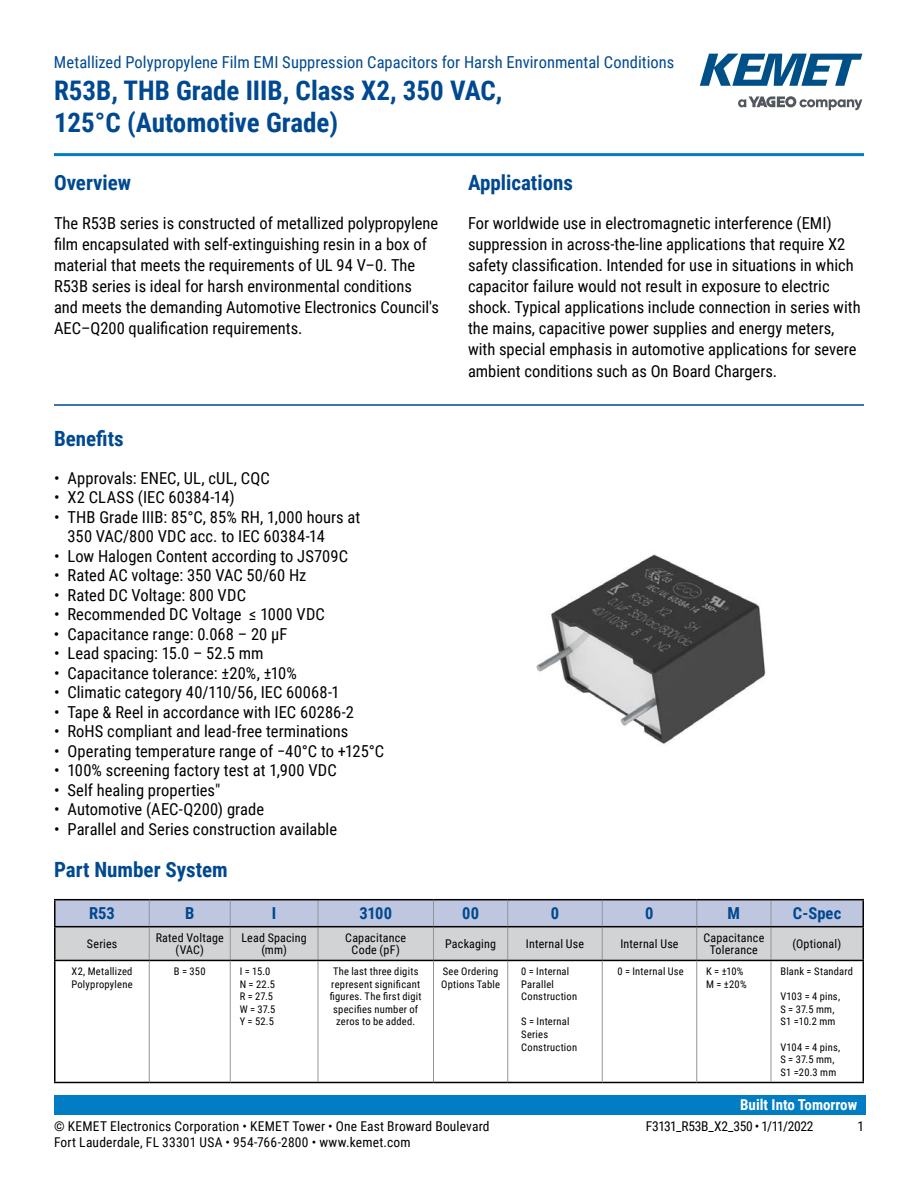
<style>
.page{position:relative;width:918px;height:1188px;background:#fff}
.page>*{position:absolute;margin:0;border:0;box-sizing:border-box;transform-origin:0 0}
.t1{font:700 27px/32.4px "Roboto Condensed";color:#004990}
.t2{font:700 21px "Roboto Condensed";color:#004990}
.t3{font:16.5px/21px "Roboto Condensed";color:#000}
.t4{font:16.5px "Roboto Condensed";letter-spacing:.005em;color:#004990}
.t5{font:700 16.5px "Roboto Condensed";letter-spacing:.005em;color:#004990}
.t6{font:700 15px "Roboto Condensed";color:#fff}
.t7{font:13.5px "Roboto Condensed";letter-spacing:.015em;color:#000}
.t8{font:13.5px "Roboto Condensed";letter-spacing:-.03em;color:#000}
.t9{font:12px/12px "Roboto Condensed";letter-spacing:.015em;color:#000;text-align:center}
.t10{font:10.5px/12.6px "Roboto Condensed";letter-spacing:.02em;color:#000}
</style>
<div class="page">
<svg style="left:738px;top:96px;width:124px;height:14px"></svg>
<svg style="left:700px;top:54px;width:162px;height:32px"></svg>
<hr style="left:54px;top:153px;width:810px;height:3px;background:#007dc3">
<div style="left:54px;top:1095px;width:811px;height:20px;background:#007dc3"></div>
<hr style="left:54px;top:404px;width:810px;height:2px;background:#004990">
<svg style="left:56px;top:900px;width:806px;height:60px;background:#c4c8d4"></svg>
<hr style="left:149px;top:927px;width:1px;height:33px;background:#939598">
<hr style="left:230px;top:927px;width:1px;height:33px;background:#939598">
<hr style="left:318px;top:927px;width:1px;height:33px;background:#939598">
<hr style="left:433px;top:927px;width:1px;height:33px;background:#939598">
<hr style="left:507px;top:927px;width:1px;height:33px;background:#939598">
<hr style="left:602px;top:927px;width:1px;height:33px;background:#939598">
<hr style="left:696px;top:927px;width:1px;height:33px;background:#939598">
<hr style="left:771px;top:927px;width:1px;height:33px;background:#939598">
<hr style="left:149px;top:961px;width:1px;height:121px;background:#939598">
<hr style="left:862px;top:900px;width:2px;height:26px;background:#000">
<hr style="left:54px;top:927px;width:2px;height:33px;background:#000">
<hr style="left:862px;top:927px;width:2px;height:33px;background:#000">
<hr style="left:54px;top:899px;width:95px;height:1px;background:#000">
<hr style="left:54px;top:900px;width:2px;height:26px;background:#000">
<hr style="left:149px;top:899px;width:81px;height:1px;background:#000">
<hr style="left:230px;top:899px;width:88px;height:1px;background:#000">
<hr style="left:318px;top:899px;width:115px;height:1px;background:#000">
<hr style="left:433px;top:899px;width:75px;height:1px;background:#000">
<hr style="left:508px;top:899px;width:94px;height:1px;background:#000">
<hr style="left:602px;top:899px;width:95px;height:1px;background:#000">
<hr style="left:697px;top:899px;width:74px;height:1px;background:#000">
<hr style="left:771px;top:899px;width:93px;height:1px;background:#000">
<hr style="left:54px;top:926px;width:95px;height:1px;background:#000">
<hr style="left:149px;top:926px;width:81px;height:1px;background:#000">
<hr style="left:230px;top:926px;width:88px;height:1px;background:#000">
<hr style="left:318px;top:926px;width:115px;height:1px;background:#000">
<hr style="left:433px;top:926px;width:75px;height:1px;background:#000">
<hr style="left:508px;top:926px;width:94px;height:1px;background:#000">
<hr style="left:602px;top:926px;width:95px;height:1px;background:#000">
<hr style="left:697px;top:926px;width:74px;height:1px;background:#000">
<hr style="left:771px;top:926px;width:93px;height:1px;background:#000">
<hr style="left:433px;top:961px;width:1px;height:121px;background:#939598">
<hr style="left:507px;top:961px;width:1px;height:121px;background:#939598">
<hr style="left:54px;top:960px;width:95px;height:1px;background:#000">
<hr style="left:54px;top:961px;width:2px;height:121px;background:#000">
<hr style="left:149px;top:960px;width:81px;height:1px;background:#000">
<hr style="left:318px;top:960px;width:115px;height:1px;background:#000">
<hr style="left:433px;top:960px;width:75px;height:1px;background:#000">
<hr style="left:508px;top:960px;width:94px;height:1px;background:#000">
<hr style="left:54px;top:1082px;width:95px;height:1px;background:#000">
<hr style="left:149px;top:1082px;width:81px;height:1px;background:#000">
<hr style="left:318px;top:1082px;width:115px;height:1px;background:#000">
<hr style="left:433px;top:1082px;width:75px;height:1px;background:#000">
<hr style="left:508px;top:1082px;width:94px;height:1px;background:#000">
<hr style="left:230px;top:960px;width:88px;height:1px;background:#000">
<hr style="left:230px;top:1082px;width:88px;height:1px;background:#000">
<hr style="left:230px;top:961px;width:1px;height:121px;background:#939598">
<hr style="left:318px;top:961px;width:1px;height:121px;background:#939598">
<hr style="left:602px;top:960px;width:95px;height:1px;background:#000">
<hr style="left:697px;top:960px;width:74px;height:1px;background:#000">
<hr style="left:771px;top:960px;width:93px;height:1px;background:#000">
<hr style="left:862px;top:961px;width:2px;height:121px;background:#000">
<hr style="left:602px;top:1082px;width:95px;height:1px;background:#000">
<hr style="left:697px;top:1082px;width:74px;height:1px;background:#000">
<hr style="left:771px;top:1082px;width:93px;height:1px;background:#000">
<hr style="left:602px;top:961px;width:1px;height:121px;background:#939598">
<hr style="left:696px;top:961px;width:1px;height:121px;background:#939598">
<hr style="left:771px;top:961px;width:1px;height:121px;background:#939598">
<img style="left:536px;top:554px;width:230px;height:191px">
<p class="t4" style="left:54px;top:50px;width:622px">Metallized Polypropylene Film EMI Suppression Capacitors for Harsh Environmental Conditions</p>
<h1 class="t1" style="left:54px;top:73px;width:450px">R53B, THB Grade IIIB, Class X2, 350 VAC,<br>125°C (Automotive Grade)</h1>
<p class="t2" style="left:54px;top:168px;width:79px">Overview</p>
<p class="t3" style="left:54px;top:212px;width:387px">The R53B series is constructed of metallized polypropylene film encapsulated with self-extinguishing resin in a box of material that meets the requirements of UL 94 V–0. The R53B series is ideal for harsh environmental conditions and meets the demanding Automotive Electronics Council's AEC–Q200 qualification requirements.</p>
<p class="t2" style="left:54px;top:424px;width:71px">Benefits</p>
<p class="t3" style="left:54px;top:467px;width:217px">• Approvals: ENEC, UL, cUL, CQC</p>
<p class="t3" style="left:54px;top:486px;width:182px">• X2 CLASS (IEC 60384-14)</p>
<p class="t3" style="left:67px;top:507px;width:294px;line-height:19.5px;text-indent:-13px">• THB Grade IIIB: 85°C, 85% RH, 1,000 hours at<br>350 VAC/800 VDC acc. to IEC 60384-14</p>
<p class="t3" style="left:54px;top:545px;width:296px">• Low Halogen Content according to JS709C</p>
<p class="t3" style="left:54px;top:564px;width:254px">• Rated AC voltage: 350 VAC 50/60 Hz</p>
<p class="t3" style="left:54px;top:584px;width:194px">• Rated DC Voltage: 800 VDC</p>
<p class="t3" style="left:54px;top:603px;width:272px">• Recommended DC Voltage ≤ 1000 VDC</p>
<p class="t3" style="left:54px;top:623px;width:235px">• Capacitance range: 0.068 – 20 µF</p>
<p class="t3" style="left:54px;top:642px;width:211px">• Lead spacing: 15.0 – 52.5 mm</p>
<p class="t3" style="left:54px;top:662px;width:245px">• Capacitance tolerance: ±20%, ±10%</p>
<p class="t3" style="left:54px;top:681px;width:287px">• Climatic category 40/110/56, IEC 60068-1</p>
<p class="t3" style="left:54px;top:701px;width:302px">• Tape &amp; Reel in accordance with IEC 60286-2</p>
<p class="t3" style="left:54px;top:720px;width:296px">• RoHS compliant and lead-free terminations</p>
<p class="t3" style="left:54px;top:740px;width:332px">• Operating temperature range of −40°C to +125°C</p>
<p class="t3" style="left:54px;top:759px;width:284px">• 100% screening factory test at 1,900 VDC</p>
<p class="t3" style="left:54px;top:779px;width:168px">• Self healing properties"</p>
<p class="t3" style="left:54px;top:798px;width:212px">• Automotive (AEC-Q200) grade</p>
<p class="t3" style="left:54px;top:818px;width:285px">• Parallel and Series construction available</p>
<p class="t2" style="left:468px;top:168px;width:107px">Applications</p>
<p class="t3" style="left:468px;top:212px;width:394px">For worldwide use in electromagnetic interference (EMI) suppression in across-the-line applications that require X2 safety classification. Intended for use in situations in which capacitor failure would not result in exposure to electric shock. Typical applications include connection in series with the mains, capacitive power supplies and energy meters, with special emphasis in automotive applications for severe ambient conditions such as On Board Chargers.</p>
<p class="t2" style="left:54px;top:855px;width:175px">Part Number System</p>
<p class="t5" style="left:89px;top:902px;width:27px">R53</p>
<p class="t5" style="left:185px;top:902px;width:11px">B</p>
<p class="t5" style="left:272px;top:902px;width:6px">I</p>
<p class="t5" style="left:359px;top:902px;width:34px">3100</p>
<p class="t5" style="left:462px;top:902px;width:18px">00</p>
<p class="t5" style="left:551px;top:902px;width:10px">0</p>
<p class="t5" style="left:645px;top:902px;width:10px">0</p>
<p class="t5" style="left:728px;top:902px;width:14px">M</p>
<p class="t5" style="left:793px;top:902px;width:50px">C-Spec</p>
<p class="t9" style="left:87px;top:937px;width:32px">Series</p>
<p class="t9" style="left:156px;top:931px;width:70px">Rated Voltage (VAC)</p>
<p class="t9" style="left:241px;top:931px;width:67px">Lead Spacing (mm)</p>
<p class="t9" style="left:345px;top:931px;width:62px">Capacitance<br>Code (pF)</p>
<p class="t9" style="left:445px;top:937px;width:53px">Packaging</p>
<p class="t9" style="left:526px;top:937px;width:60px">Internal Use</p>
<p class="t9" style="left:620px;top:937px;width:60px">Internal Use</p>
<p class="t9" style="left:703px;top:931px;width:62px">Capacitance<br>Tolerance</p>
<p class="t9" style="left:793px;top:937px;width:50px">(Optional)</p>
<p class="t10" style="left:71px;top:965px;width:63px">X2, Metallized<br>Polypropylene</p>
<p class="t10" style="left:174px;top:965px;width:33px">B = 350</p>
<p class="t10" style="left:240px;top:965px;width:37px">I = 15.0<br>N = 22.5<br>R = 27.5<br>W = 37.5<br>Y = 52.5</p>
<p class="t10" style="left:330px;top:965px;width:93px;text-align:center">The last three digits represent significant figures. The first digit specifies number of zeros to be added.</p>
<p class="t10" style="left:441px;top:965px;width:61px">See Ordering<br>Options Table</p>
<p class="t10" style="left:521px;top:965px;width:57px">0 = Internal<br>Parallel<br>Construction</p>
<p class="t10" style="left:617px;top:965px;width:68px">0 = Internal Use</p>
<p class="t10" style="left:706px;top:965px;width:42px">K = ±10%<br>M = ±20%</p>
<p class="t10" style="left:780px;top:965px;width:74px">Blank = Standard</p>
<p class="t10" style="left:780px;top:990px;width:61px">V103 = 4 pins,<br>S = 37.5 mm,<br>S1 =10.2 mm</p>
<p class="t10" style="left:780px;top:1040px;width:61px">V104 = 4 pins,<br>S = 37.5 mm,<br>S1 =20.3 mm</p>
<p class="t10" style="left:521px;top:1015px;width:57px">S = Internal<br>Series<br>Construction</p>
<p class="t6" style="left:740px;top:1094px;width:119px">Built Into Tomorrow</p>
<p class="t7" style="left:54px;top:1116px;width:437px">© KEMET Electronics Corporation • KEMET Tower • One East Broward Boulevard</p>
<p class="t8" style="left:646px;top:1116px;width:169px">F3131_R53B_X2_350 • 1/11/2022</p>
<p class="t7" style="left:857px;top:1116px;width:8px">1</p>
<p class="t7" style="left:54px;top:1133px;width:358px">Fort Lauderdale, FL 33301 USA • 954-766-2800 • www.kemet.com</p>
</div>
